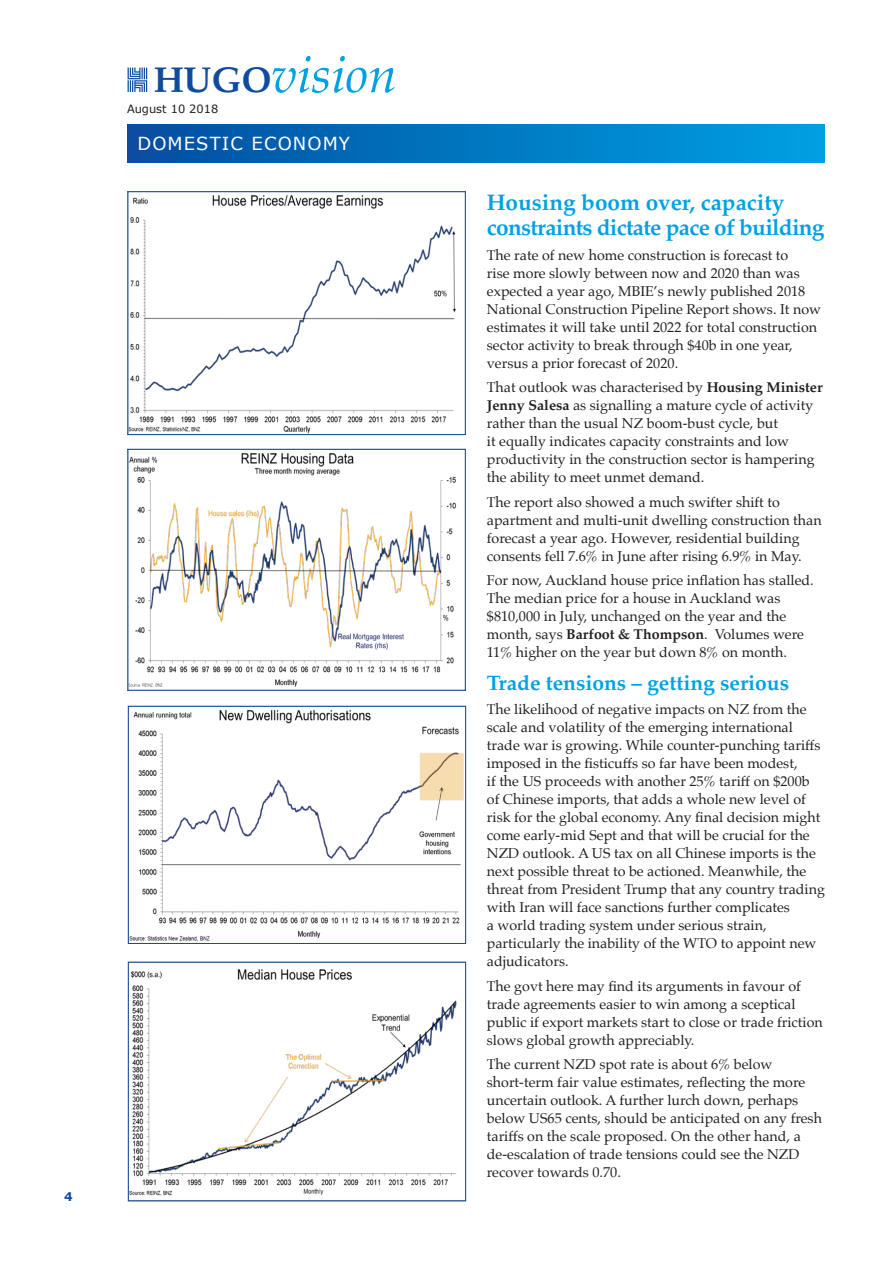
<style>
.page{position:relative;width:893px;height:1263px;background:#fff}
.page>*{position:absolute;margin:0;border:0;box-sizing:border-box;transform-origin:0 0}
.t1{font:italic 51.3px "Palatino";color:#00a1e3}
.t2{font:700 22.5px/25.5px "Palatino";letter-spacing:-.03em;color:#00a1e3}
.t3{font:700 21px "Palatino";color:#00a1e3}
.t4{font:18px "Verdana";letter-spacing:.06em;color:#fff}
.t5{font:14.25px/18px "Palatino";color:#231f20}
.t6{font:700 12px "Verdana";color:#0f4ca0}
.t7{font:11.4px "Verdana";color:#231f20}
.s1{font-weight:700;font-style:normal;font-size:36px;color:#0f4ca0}
.s2{font-weight:700}
</style>
<div class="page">
<svg style="left:128px;top:68px;width:19px;height:24px"></svg>
<div style="left:127px;top:125px;width:697px;height:38px;background:linear-gradient(to right,#034d9f,#00a0e2)"></div>
<img style="left:130px;top:969px;width:327px;height:227px">
<div style="left:128px;top:962px;width:338px;height:239px;border:1px solid #0f4ca0"></div>
<img style="left:130px;top:195px;width:326px;height:238px">
<div style="left:128px;top:191px;width:338px;height:244px;border:1px solid #0f4ca0"></div>
<img style="left:130px;top:453px;width:326px;height:235px">
<div style="left:128px;top:449px;width:338px;height:242px;border:1px solid #0f4ca0"></div>
<img style="left:130px;top:710px;width:334px;height:232px">
<div style="left:128px;top:706px;width:338px;height:238px;border:1px solid #0f4ca0"></div>
<h1 class="t1" style="left:154px;top:31px;width:245px"><span class="s1">HUGO</span>vision</h1>
<p class="t7" style="left:127px;top:101px;width:93px">August 10 2018</p>
<p class="t4" style="left:137px;top:131px;width:214px">DOMESTIC ECONOMY</p>
<p class="t6" style="left:64px;top:1188px;width:10px">4</p>
<h2 class="t2" style="left:487px;top:189px;width:339px">Housing boom over, capacity constraints dictate pace of building</h2>
<p class="t5" style="left:487px;top:246px;width:336px">The rate of new home construction is forecast to<br>rise more slowly between now and 2020 than was expected a year ago, MBIE’s newly published 2018<br>National Construction Pipeline Report shows. It now estimates it will take until 2022 for total construction sector activity to break through $40b in one year, versus a prior forecast of 2020.</p>
<p class="t5" style="left:487px;top:378px;width:337px">That outlook was characterised by <span class="s2">Housing Minister Jenny Salesa</span> as signalling a mature cycle of activity rather than the usual NZ boom-bust cycle, but<br>it equally indicates capacity constraints and low productivity in the construction sector is hampering the ability to meet unmet demand.</p>
<p class="t5" style="left:487px;top:493px;width:336px">The report also showed a much swifter shift to apartment and multi-unit dwelling construction than forecast a year ago. However, residential building consents fell 7.6% in June after rising 6.9% in May.</p>
<p class="t5" style="left:487px;top:571px;width:328px">For now, Auckland house price inflation has stalled.<br>The median price for a house in Auckland was $810,000 in July, unchanged on the year and the month, says <span class="s2">Barfoot &amp; Thompson</span>. Volumes were 11% higher on the year but down 8% on month.</p>
<h3 class="t3" style="left:487px;top:665px;width:304px">Trade tensions – getting serious</h3>
<p class="t5" style="left:487px;top:700px;width:340px">The likelihood of negative impacts on NZ from the scale and volatility of the emerging international trade war is growing. While counter-punching tariffs imposed in the fisticuffs so far have been modest,<br>if the US proceeds with another 25% tariff on $200b of Chinese imports, that adds a whole new level of risk for the global economy. Any final decision might come early-mid Sept and that will be crucial for the NZD outlook. A US tax on all Chinese imports is the next possible threat to be actioned. Meanwhile, the threat from President Trump that any country trading with Iran will face sanctions further complicates<br>a world trading system under serious strain, particularly the inability of the WTO to appoint new adjudicators.</p>
<p class="t5" style="left:487px;top:977px;width:337px">The govt here may find its arguments in favour of trade agreements easier to win among a sceptical public if export markets start to close or trade friction slows global growth appreciably.</p>
<p class="t5" style="left:487px;top:1055px;width:337px">The current NZD spot rate is about 6% below short-term fair value estimates, reflecting the more uncertain outlook. A further lurch down, perhaps below US65 cents, should be anticipated on any fresh tariffs on the scale proposed. On the other hand, a de-escalation of trade tensions could see the NZD recover towards 0.70.</p>
</div>
